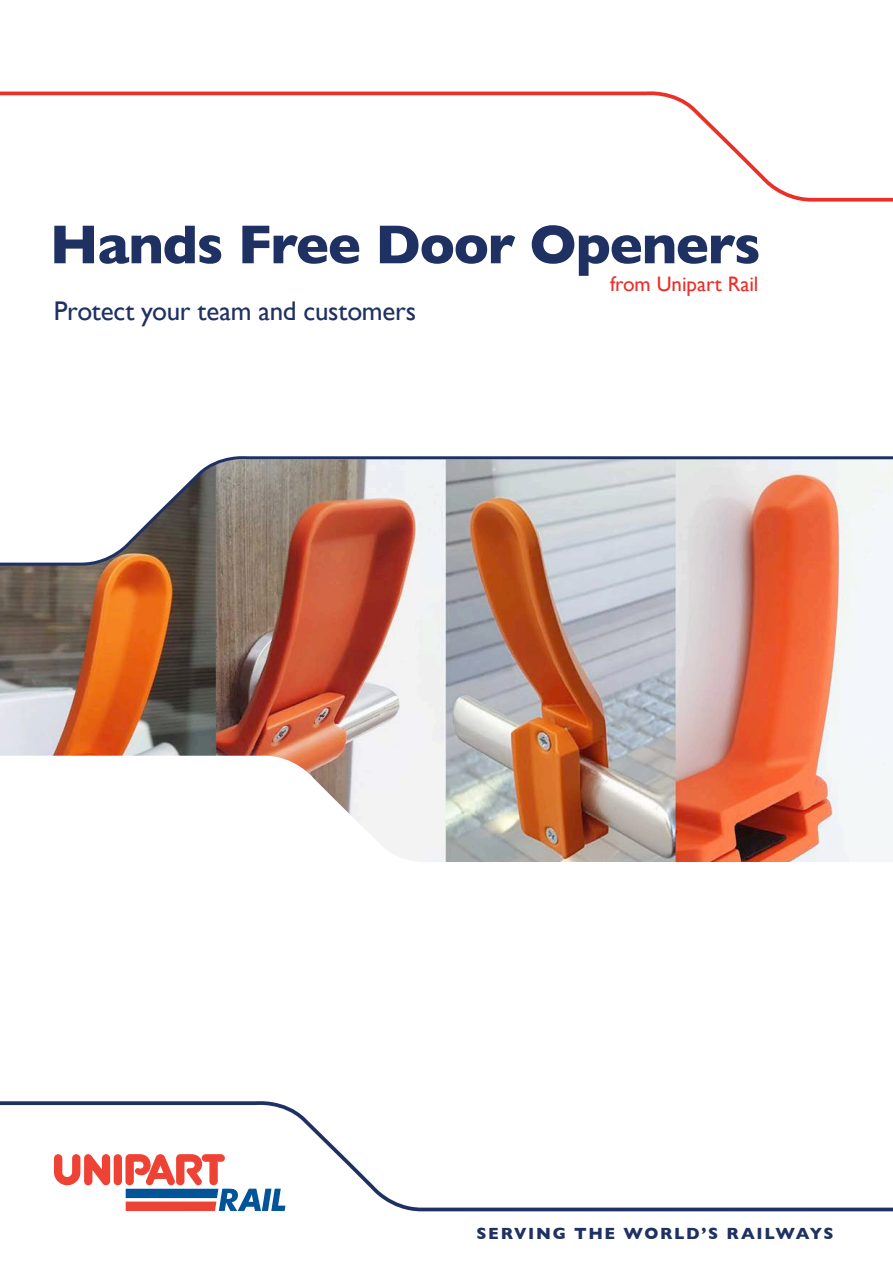
<style>
.page{position:relative;width:893px;height:1263px;background:#fff}
.page>*{position:absolute;margin:0;border:0;box-sizing:border-box;transform-origin:0 0}
.t1{font:700 55.5px "Gill Sans";letter-spacing:-.025em;color:#1f3162}
.t2{font:27px "Gill Sans";letter-spacing:-.01em;color:#1f3162}
.t3{font:21px "Gill Sans";color:#eb2f29}
.t4{font:700 16.5px "Gill Sans";letter-spacing:.1em;color:#1f3162}
</style>
<div class="page">
<img style="left:0;top:567px;width:893px;height:295px">
<svg style="left:0;top:1101px;width:893px;height:111px"></svg>
<svg style="left:0;top:91px;width:893px;height:111px"></svg>
<img style="left:0;top:456px;width:893px;height:111px">
<p class="t1" style="left:50px;top:200px;width:712px">Hands Free Door Openers</p>
<p class="t3" style="left:610px;top:271px;width:150px">from Unipart Rail</p>
<p class="t2" style="left:54px;top:295px;width:364px">Protect your team and customers</p>
<p class="t4" style="left:476px;top:1220px;width:358px">SERVING THE WORLD’S RAILWAYS</p>
</div>
